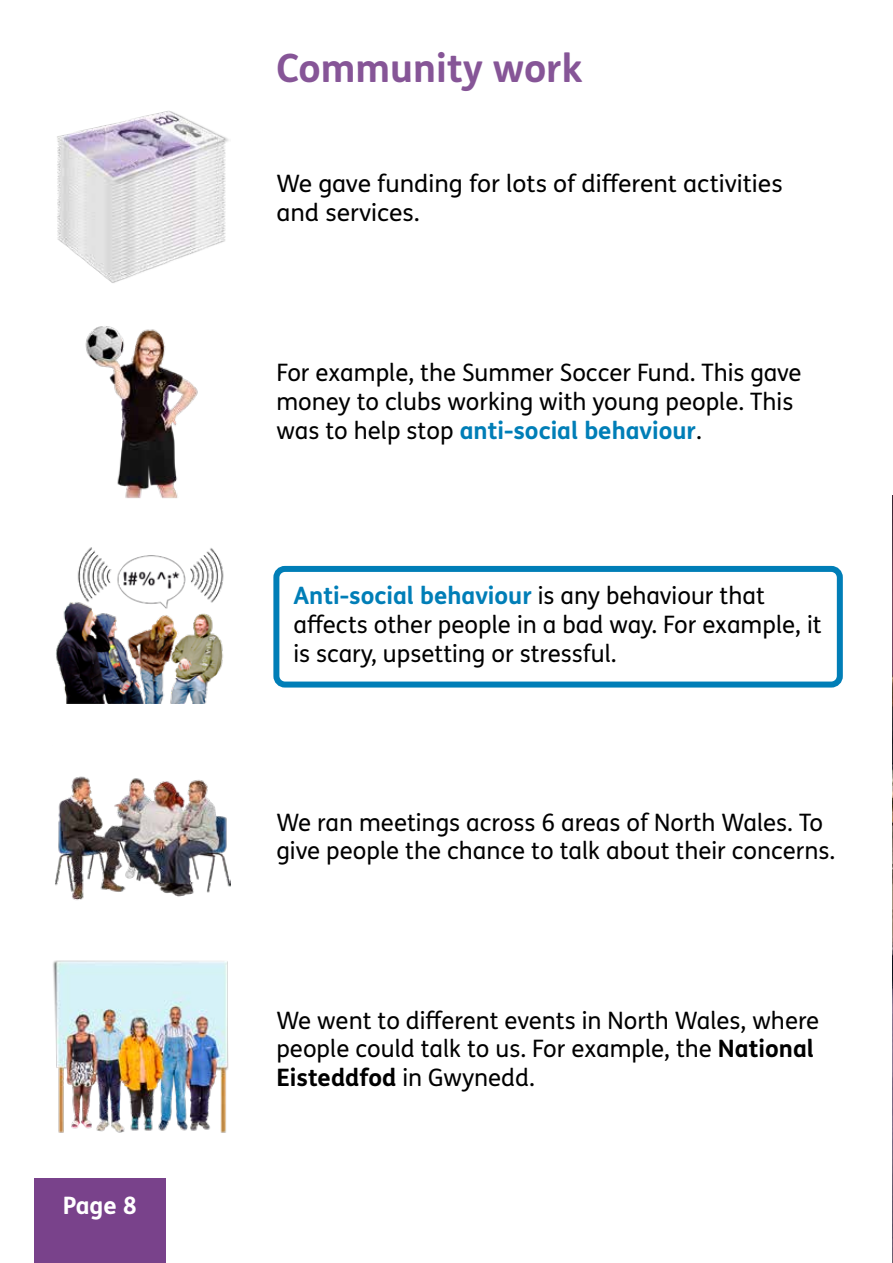
<style>
.page{position:relative;width:893px;height:1263px;background:#fff}
.page>*{position:absolute;margin:0;border:0;box-sizing:border-box;transform-origin:0 0}
.t1{font:700 39px "FS Me Pro";color:#865597}
.Bodytext_-_P{font:24px/28.8px "FS Me Pro";color:#000}
.Box_text{font:24px/28.8px "FS Me Pro";color:#000}
.t2{font:700 24px "FS Me Pro";color:#fff}
.s1{font-weight:700;color:#007eb7}
.s2{font-weight:700}
</style>
<div class="page">
<div style="left:34px;top:1179px;width:132px;height:84px;background:#79428b"></div>
<img style="left:892px;top:495px;width:1px;height:768px">
<div style="left:273px;top:566px;width:570px;height:121px;border:6px solid #007eb7;border-radius:9px"></div>
<img style="left:85px;top:326px;width:113px;height:172px">
<img style="left:55px;top:776px;width:176px;height:124px">
<img style="left:53px;top:960px;width:176px;height:173px">
<img style="left:57px;top:111px;width:172px;height:172px">
<img style="left:56px;top:547px;width:168px;height:156px">
<p class="t2" style="left:63px;top:1186px;width:76px">Page 8</p>
<h2 class="t1" style="left:276px;top:38px;width:307px">Community work</h2>
<p class="Bodytext_-_P" style="left:276px;top:169px;width:508px">We gave funding for lots of different activities and services.</p>
<p class="Bodytext_-_P" style="left:276px;top:358px;width:527px">For example, the Summer Soccer Fund. This gave money to clubs working with young people. This was to help stop <span class="s1">anti-social behaviour</span>.</p>
<p class="Box_text" style="left:293px;top:581px;width:530px"><span class="s1">Anti-social behaviour</span> is any behaviour that affects other people in a bad way. For example, it is scary, upsetting or stressful.</p>
<p class="Bodytext_-_P" style="left:276px;top:807px;width:560px">We ran meetings across 6 areas of North Wales. To give people the chance to talk about their concerns.</p>
<p class="Bodytext_-_P" style="left:276px;top:1005px;width:544px">We went to different events in North Wales, where people could talk to us. For example, the <span class="s2">National<br>Eisteddfod</span> in Gwynedd.</p>
</div>
